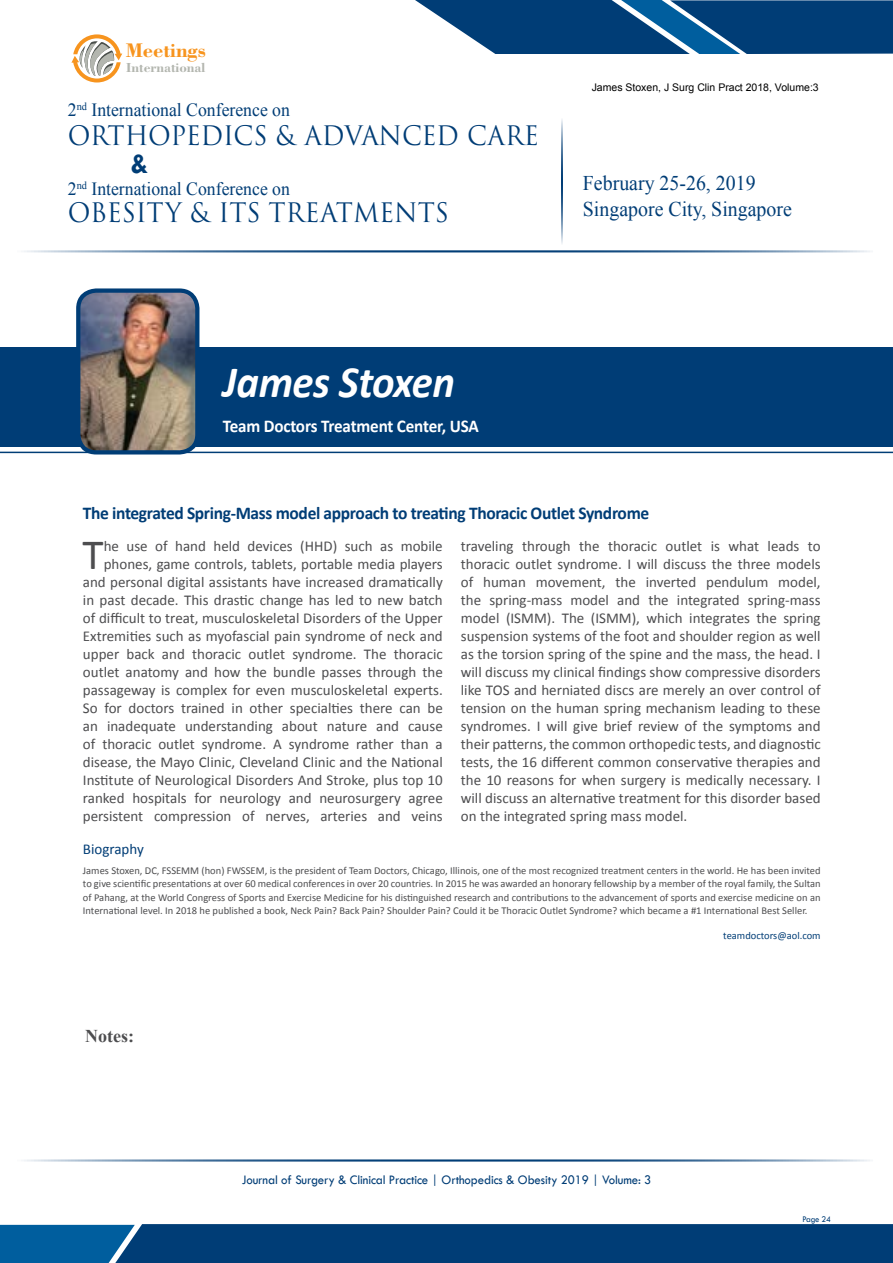
<style>
.page{position:relative;width:893px;height:1263px;background:#fff}
.page>*{position:absolute;margin:0;border:0;box-sizing:border-box;transform-origin:0 0}
.t1{font:italic 700 45px "Calibri";letter-spacing:-.01em;color:#fff;scale:.95 1}
.t2{font:43.35px "Calibri";color:#4d4d4f}
.t3{font:700 29.85px "Tw Cen";color:#003d76;scale:.95 1}
.t4{font:26.1px "Trajan Pro 3";color:#003d76;scale:.95 1}
.t5{font:20.85px/26px "Times New Roman";color:#003d76;scale:.95 1}
.t6{font:700 20.85px "Bodoni BT";color:#f7941e}
.t7{font:18.6px "Times New Roman";color:#003d76;scale:.95 1}
.t8{font:700 18px "Calibri";letter-spacing:-.02em;color:#003d76}
.t9{font:700 18px "Calibri";letter-spacing:-.01em;color:#fff;scale:.95 1}
.t10{font:700 18px "Times New Roman";color:#4d4d4f}
.t11{font:15px/18px "Calibri";color:#4d4d4f;text-align:right}
.t12{font:15px "Calibri";color:#003d76}
.t13{font:700 13.8px "Bodoni BT";color:#b3b6af}
.t14{font:13.5px "Tw Cen";letter-spacing:-.01em;color:#003d76;scale:.95 1}
.t15{font:10.5px/13.5px "Calibri";color:#4d4d4f;text-align:justify}
.t16{font:10.5px "Arial";color:#000}
.t17{font:10.5px "Calibri";color:#003d76}
.t18{font:9px "Tw Cen";letter-spacing:-.02em;color:#003d76;scale:.95 1}
</style>
<div class="page">
<hr style="left:14px;top:250px;width:859px;height:2px;background:#003d76">
<hr style="left:14px;top:1159px;width:859px;height:2px;background:#003d76">
<svg style="left:415px;top:0;width:478px;height:54px;background:#1f578a"></svg>
<svg style="left:0;top:1224px;width:893px;height:39px;background:#03437d"></svg>
<svg style="left:71px;top:34px;width:51px;height:48px"></svg>
<hr style="left:561px;top:118px;width:2px;height:127px;background:#003d76">
<div style="left:0;top:347px;width:893px;height:100px;background:#003d76"></div>
<hr style="left:0;top:452px;width:893px;height:1px;background:#003d76">
<img style="left:78px;top:293px;width:119px;height:159px">
<div style="left:76px;top:288px;width:123px;height:166px;border:4px solid #003d76;border-radius:18px"></div>
<h3 class="t6" style="left:126px;top:37px;width:82px">Meetings</h3>
<p class="t13" style="left:126px;top:59px;width:81px">International</p>
<p class="t7" style="left:68px;top:97px;width:235px">2<sup>nd</sup> International Conference on</p>
<h3 class="t4" style="left:68px;top:117px;width:497px">ORTHOPEDICS &amp; ADVANCED CARE</h3>
<h3 class="t3" style="left:131px;top:145px;width:20px">&amp;</h3>
<p class="t7" style="left:68px;top:177px;width:235px">2<sup>nd</sup> International Conference on</p>
<h3 class="t4" style="left:68px;top:195px;width:403px">OBESITY &amp; ITS TREATMENTS</h3>
<p class="t16" style="left:592px;top:81px;width:229px">James Stoxen, J Surg Clin Pract 2018, Volume:3</p>
<h3 class="t5" style="left:583px;top:170px;width:221px">February 25-26, 2019<br>Singapore City, Singapore</h3>
<h1 class="t1" style="left:223px;top:354px;width:246px">James Stoxen</h1>
<p class="t9" style="left:223px;top:415px;width:271px">Team Doctors Treatment Center, USA</p>
<p class="t8" style="left:83px;top:501px;width:568px">The integrated Spring-Mass model approach to treating Thoracic Outlet Syndrome</p>
<p class="t11" style="left:83px;top:537px;width:361px">he use of hand held devices (HHD) such as mobile phones, game controls, tablets, portable media players and personal digital assistants have increased dramatically in past decade. This drastic change has led to new batch of difficult to treat, musculoskeletal Disorders of the Upper Extremities such as myofascial pain syndrome of neck and upper back and thoracic outlet syndrome. The thoracic outlet anatomy and how the bundle passes through the passageway is complex for even musculoskeletal experts.<br>So for doctors trained in other specialties there can be an inadequate understanding about nature and cause of thoracic outlet syndrome. A syndrome rather than a disease, the Mayo Clinic, Cleveland Clinic and the National Institute of Neurological Disorders And Stroke, plus top 10 ranked hospitals for neurology and neurosurgery agree persistent compression of nerves, arteries and veins</p>
<p class="t11" style="left:461px;top:537px;width:361px;text-align:justify">traveling through the thoracic outlet is what leads to thoracic outlet syndrome. I will discuss the three models of human movement, the inverted pendulum model, the spring-mass model and the integrated spring-mass model (ISMM). The (ISMM), which integrates the spring suspension systems of the foot and shoulder region as well as the torsion spring of the spine and the mass, the head. I will discuss my clinical findings show compressive disorders like TOS and herniated discs are merely an over control of tension on the human spring mechanism leading to these syndromes. I will give brief review of the symptoms and their patterns, the common orthopedic tests, and diagnostic tests, the 16 different common conservative therapies and the 10 reasons for when surgery is medically necessary. I will discuss an alternative treatment for this disorder based on the integrated spring mass model.</p>
<h2 class="t2" style="left:83px;top:527px;width:23px">T</h2>
<p class="t12" style="left:83px;top:839px;width:62px">Biography</p>
<p class="t15" style="left:83px;top:864px;width:739px">James Stoxen, DC, FSSEMM (hon) FWSSEM, is the president of Team Doctors, Chicago, Illinois, one of the most recognized treatment centers in the world. He has been invited to give scientific presentations at over 60 medical conferences in over 20 countries. In 2015 he was awarded an honorary fellowship by a member of the royal family, the Sultan of Pahang, at the World Congress of Sports and Exercise Medicine for his distinguished research and contributions to the advancement of sports and exercise medicine on an International level. In 2018 he published a book, Neck Pain? Back Pain? Shoulder Pain? Could it be Thoracic Outlet Syndrome? which became a #1 International Best Seller.</p>
<p class="t17" style="left:723px;top:928px;width:99px">teamdoctors@aol.com</p>
<p class="t10" style="left:85px;top:1024px;width:50px">Notes:</p>
<p class="t14" style="left:242px;top:1171px;width:433px">Journal of Surgery &amp; Clinical Practice | Orthopedics &amp; Obesity 2019 | Volume: 3</p>
<p class="t18" style="left:802px;top:1213px;width:32px">Page 24</p>
</div>
